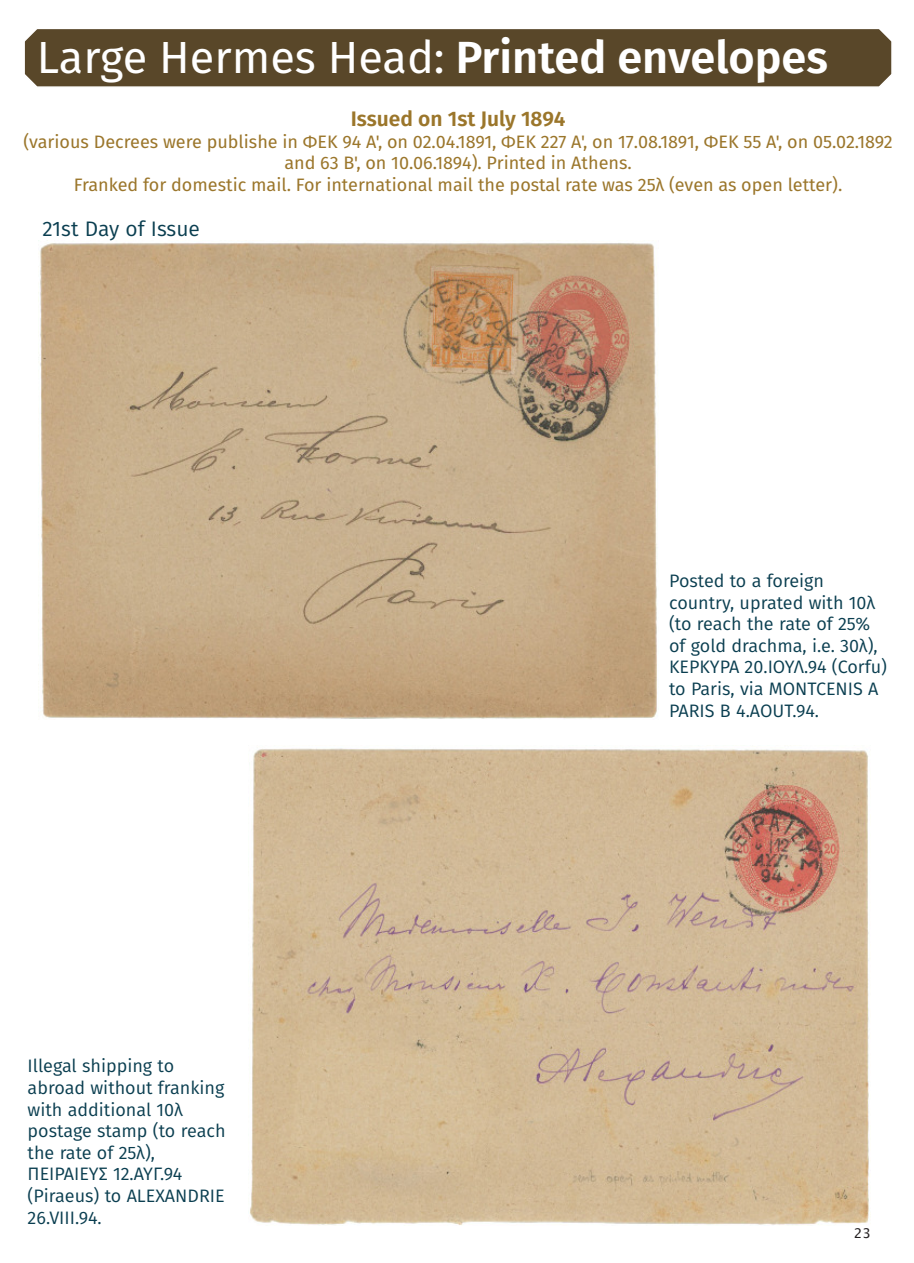
<style>
.page{position:relative;width:914px;height:1263px;background:#fff}
.page>*{position:absolute;margin:0;border:0;box-sizing:border-box;transform-origin:0 0}
.t1{font:45px "Fira Sans";color:#fff}
.t2{font:600 21px "Fira Sans";color:#9b762b}
.t3{font:21px "Fira Sans";color:#0a3e50}
.t4{font:18px/21.6px "Fira Sans";color:#0a3e50}
.t5{font:18px/21.6px "Fira Sans";color:#9b762b;text-align:center}
.t6{font:13.5px "Lucida Grande";color:#231f20}
.s1{font-weight:600}
</style>
<div class="page">
<div style="left:24px;top:29px;width:868px;height:58px;background:#594729"></div>
<img style="left:38px;top:240px;width:619px;height:479px">
<img style="left:249px;top:748px;width:620px;height:478px">
<h1 class="t1" style="left:37px;top:39px;width:792px">Large Hermes Head: <span class="s1">Printed envelopes</span></h1>
<p class="t2" style="left:351px;top:110px;width:216px">Issued on 1st July 1894</p>
<p class="t5" style="left:23px;top:132px;width:870px">(various Decrees were publishe in ΦΕΚ 94 Α', on 02.04.1891, ΦΕΚ 227 Α', on 17.08.1891, ΦΕΚ 55 Α', on 05.02.1892 and 63 Β', on 10.06.1894). Printed in Athens.<br>Franked for domestic mail. For international mail the postal rate was 25λ (even as open letter).</p>
<p class="t3" style="left:43px;top:220px;width:159px">21st Day of Issue</p>
<p class="t4" style="left:28px;top:1057px;width:199px">Illegal shipping to abroad without franking with additional 10λ postage stamp (to reach the rate of 25λ),<br>ΠΕΙΡΑΙΕΥΣ 12.ΑΥΓ.94 (Piraeus) to ALEXANDRIE<br>26.VIII.94.</p>
<p class="t4" style="left:669px;top:571px;width:219px">Posted to a foreign country, uprated with 10λ (to reach the rate of 25% of gold drachma, i.e. 30λ),<br>ΚΕΡΚΥΡΑ 20.ΙΟΥΛ.94 (Corfu) to Paris, via MONTCENIS A<br>PARIS B 4.AOUT.94.</p>
<p class="t6" style="left:853px;top:1225px;width:19px">23</p>
</div>
